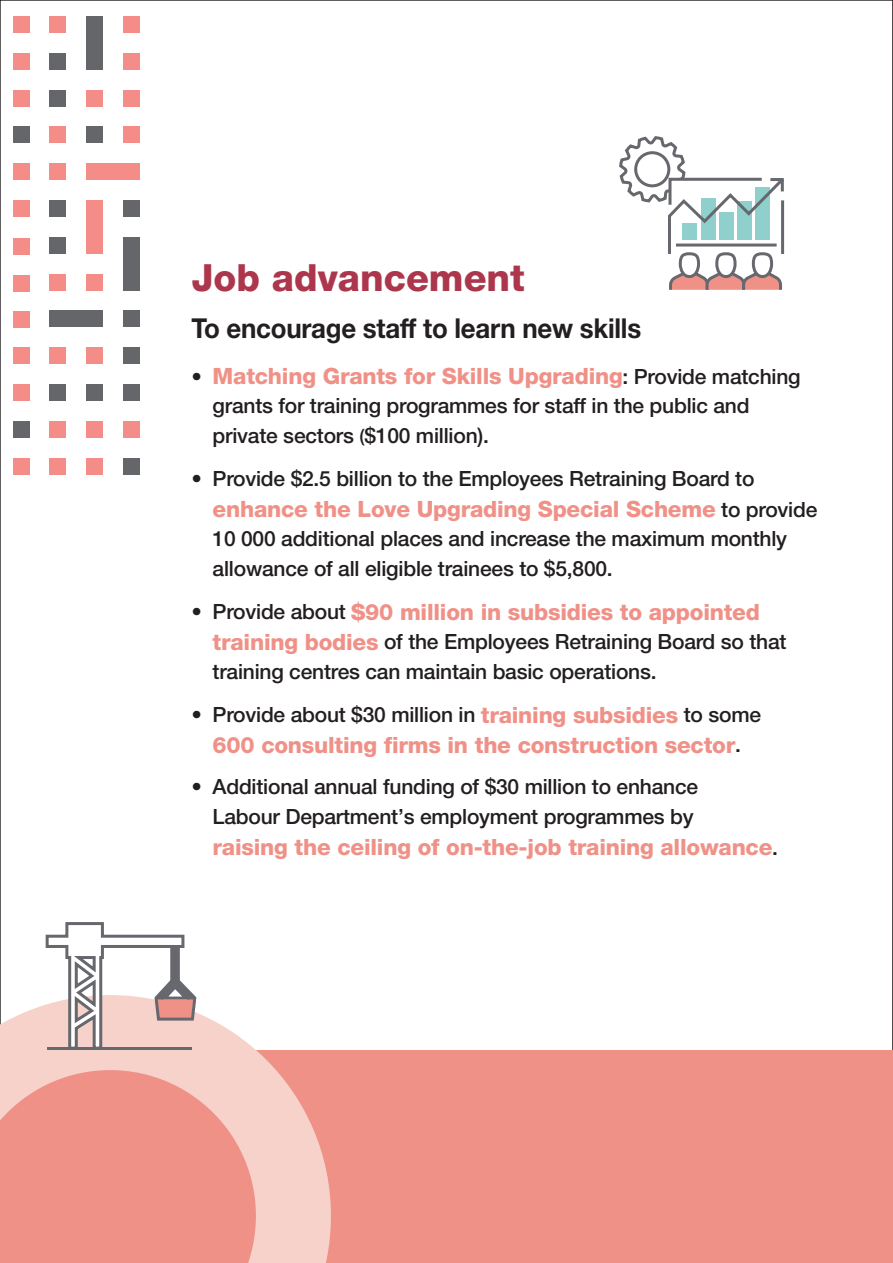
<style>
.page{position:relative;width:893px;height:1263px;background:#fff}
.page>*{position:absolute;margin:0;border:0;box-sizing:border-box;transform-origin:0 0}
.t1{font:800 37.5px "Helvetica Neue LT Std";color:#ac364c}
.t2{font:700 27.45px "Helvetica Neue LT Std";letter-spacing:-.01em;color:#231f20;scale:.94 1}
.t3{font:800 22.5px "Helvetica Neue LT Std";letter-spacing:-.01em;color:#f09188}
.t4{font:500 21px/30px "Helvetica Neue LT Std";letter-spacing:-.01em;color:#231f20}
.s1{font-weight:500;font-size:21px;color:#231f20}
.s2{font-size:18px}
.s3{font-weight:800;font-size:22.5px;color:#f09188}
</style>
<div class="page">
<div style="left:13px;top:16px;width:16px;height:17px;background:#f48d87"></div>
<div style="left:50px;top:16px;width:16px;height:17px;background:#f48d87"></div>
<div style="left:87px;top:16px;width:16px;height:53px;background:#656669"></div>
<div style="left:123px;top:16px;width:17px;height:17px;background:#f48d87"></div>
<div style="left:50px;top:53px;width:16px;height:16px;background:#656669"></div>
<div style="left:123px;top:53px;width:17px;height:16px;background:#f48d87"></div>
<div style="left:50px;top:90px;width:16px;height:16px;background:#656669"></div>
<div style="left:87px;top:90px;width:16px;height:16px;background:#f48d87"></div>
<div style="left:123px;top:90px;width:17px;height:16px;background:#f48d87"></div>
<div style="left:50px;top:127px;width:16px;height:16px;background:#f48d87"></div>
<div style="left:87px;top:127px;width:16px;height:16px;background:#656669"></div>
<div style="left:123px;top:127px;width:17px;height:16px;background:#f48d87"></div>
<div style="left:50px;top:163px;width:16px;height:17px;background:#f48d87"></div>
<div style="left:87px;top:163px;width:53px;height:17px;background:#f48d87"></div>
<div style="left:50px;top:200px;width:16px;height:17px;background:#656669"></div>
<div style="left:87px;top:200px;width:16px;height:53px;background:#f48d87"></div>
<div style="left:123px;top:200px;width:17px;height:17px;background:#656669"></div>
<div style="left:50px;top:237px;width:16px;height:16px;background:#656669"></div>
<div style="left:50px;top:274px;width:16px;height:16px;background:#f48d87"></div>
<div style="left:87px;top:274px;width:16px;height:16px;background:#f48d87"></div>
<div style="left:123px;top:237px;width:17px;height:53px;background:#656669"></div>
<div style="left:50px;top:311px;width:53px;height:16px;background:#656669"></div>
<div style="left:123px;top:311px;width:17px;height:16px;background:#656669"></div>
<div style="left:13px;top:347px;width:16px;height:17px;background:#f48d87"></div>
<div style="left:50px;top:347px;width:16px;height:17px;background:#f48d87"></div>
<div style="left:87px;top:347px;width:16px;height:17px;background:#f48d87"></div>
<div style="left:123px;top:347px;width:17px;height:17px;background:#656669"></div>
<div style="left:13px;top:384px;width:16px;height:17px;background:#f48d87"></div>
<div style="left:50px;top:384px;width:16px;height:17px;background:#656669"></div>
<div style="left:87px;top:384px;width:16px;height:17px;background:#656669"></div>
<div style="left:123px;top:384px;width:17px;height:17px;background:#656669"></div>
<div style="left:13px;top:421px;width:16px;height:16px;background:#656669"></div>
<div style="left:50px;top:421px;width:16px;height:16px;background:#f48d87"></div>
<div style="left:87px;top:421px;width:16px;height:16px;background:#f48d87"></div>
<div style="left:123px;top:421px;width:17px;height:16px;background:#f48d87"></div>
<div style="left:13px;top:458px;width:16px;height:16px;background:#f48d87"></div>
<div style="left:50px;top:458px;width:16px;height:16px;background:#f48d87"></div>
<div style="left:87px;top:458px;width:16px;height:16px;background:#f48d87"></div>
<div style="left:123px;top:458px;width:17px;height:16px;background:#656669"></div>
<div style="left:13px;top:53px;width:16px;height:16px;background:#f48d87"></div>
<div style="left:13px;top:90px;width:16px;height:16px;background:#f48d87"></div>
<div style="left:13px;top:127px;width:16px;height:16px;background:#656669"></div>
<div style="left:13px;top:163px;width:16px;height:17px;background:#f48d87"></div>
<div style="left:13px;top:200px;width:16px;height:17px;background:#f48d87"></div>
<div style="left:13px;top:238px;width:16px;height:16px;background:#f48d87"></div>
<div style="left:13px;top:275px;width:16px;height:16px;background:#f48d87"></div>
<div style="left:13px;top:312px;width:16px;height:16px;background:#f48d87"></div>
<svg style="left:892px;top:0;width:1px;height:1050px"></svg>
<svg style="left:619px;top:136px;width:166px;height:154px"></svg>
<div style="left:0;top:1050px;width:893px;height:213px;background:#f09188"></div>
<svg style="left:0;top:995px;width:331px;height:268px"></svg>
<svg style="left:44px;top:922px;width:155px;height:129px"></svg>
<hr style="left:48px;top:1047px;width:144px;height:3px;background:#67686d">
<h1 class="t1" style="left:191px;top:255px;width:335px">Job advancement</h1>
<h2 class="t2" style="left:191px;top:311px;width:480px">To encourage staff to learn new skills</h2>
<p class="t3" style="left:191px;top:363px;width:611px"><span class="s1">•</span> Matching Grants for Skills Upgrading<span class="s1">: Provide matching</span></p>
<p class="t4" style="left:213px;top:390px;width:538px">grants for training programmes for staff in the public and private sectors <span class="s2">(</span>$100 million).</p>
<p class="t4" style="left:191px;top:463px;width:565px">• Provide $2.5 billion to the Employees Retraining Board to</p>
<p class="t3" style="left:213px;top:496px;width:606px">enhance the Love Upgrading Special Scheme <span class="s1">to provide</span></p>
<p class="t4" style="left:213px;top:523px;width:576px">10 000 additional places and increase the maximum monthly allowance of all eligible trainees to $5,800.</p>
<p class="t3" style="left:191px;top:598px;width:570px"><span class="s1">• Provide about</span> $90 million in subsidies to appointed</p>
<p class="t4" style="left:213px;top:627px;width:575px;line-height:29.2px"><span class="s3">training bodies</span> of the Employees Retraining Board so that training centres can maintain basic operations.</p>
<p class="t4" style="left:191px;top:699px;width:571px">• Provide about $30 million in <span class="s3">training subsidies</span> to some</p>
<p class="t3" style="left:213px;top:731px;width:530px">600 consulting firms in the construction sector<span class="s1">.</span></p>
<p class="t4" style="left:191px;top:771px;width:508px;text-align:right">• Additional annual funding of $30 million to enhance<br>Labour Department’s employment programmes by</p>
<p class="t3" style="left:213px;top:834px;width:567px">raising the ceiling of on-the-job training allowance<span class="s1">.</span></p>
</div>
